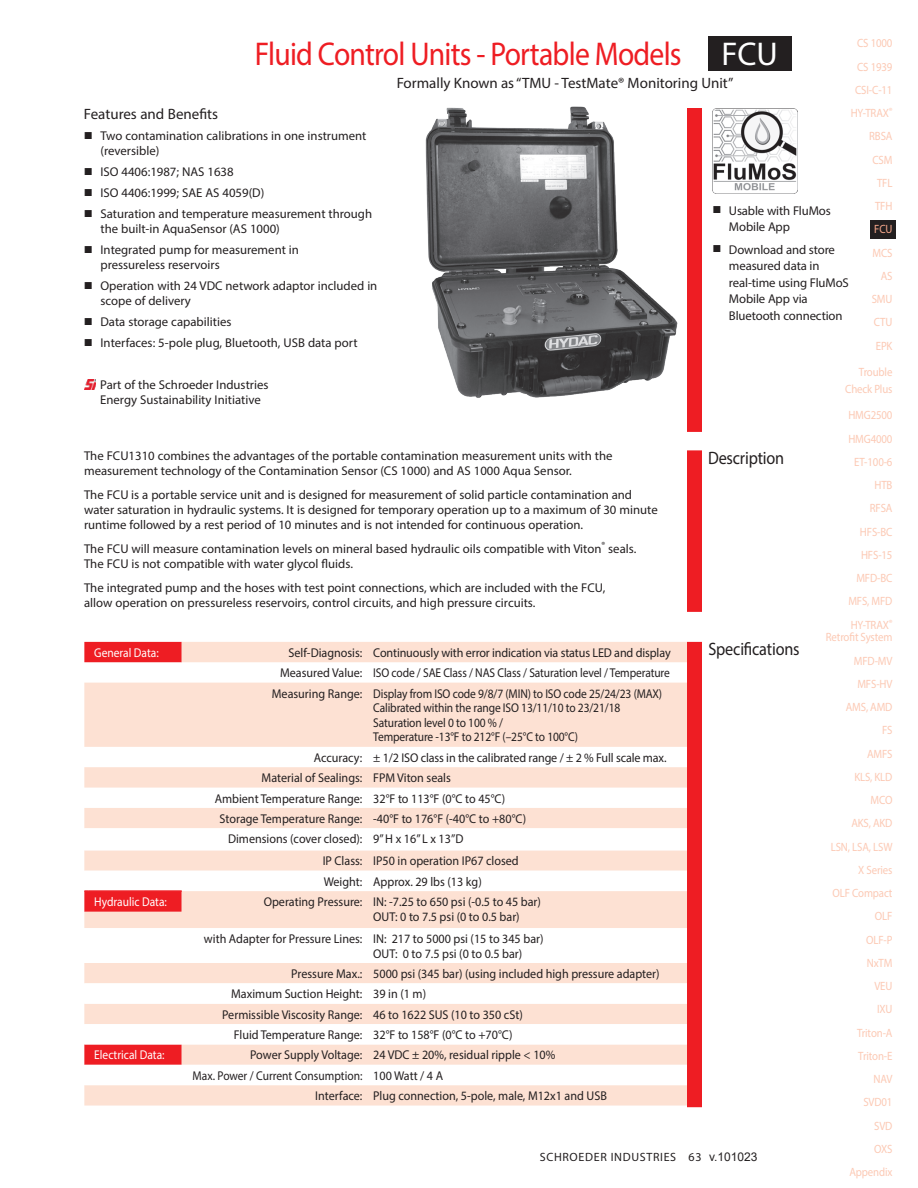
<style>
.page{position:relative;width:918px;height:1188px;background:#fff}
.page>*{position:absolute;margin:0;border:0;box-sizing:border-box;transform-origin:0 0}
.pageheadleftTOP{font:33px "Myriad Pro";letter-spacing:-.025em;color:#ee1d23;scale:.9 1}
.page_header_reversed{font:33px "Myriad Pro";color:#fff}
.Subhead_left{font:18px "Myriad Pro";letter-spacing:-.01em;color:#231f20;scale:.9 1}
.Subhead_right{font:18px "Myriad Pro";letter-spacing:-.01em;color:#231f20;scale:.9 1}
.bullet_text{font:15px "Myriad Pro";color:#231f20}
.body_text{font:12.75px/15px "Myriad Pro";color:#231f20}
.chart_text{font:12.75px/14.7px "Myriad Pro";color:#231f20;scale:.95 1}
.chart_text-2{font:12.75px/14.7px "Myriad Pro";color:#231f20;scale:.9 1}
.bullet_text-2{font:12.75px/15px "Myriad Pro";color:#231f20}
.chart_text-3{font:12.75px "Myriad Pro";color:#fff;scale:.9 1}
.t1{font:12px/23.2px "Myriad Pro";letter-spacing:-.01em;color:#fcc9b4;text-align:right;scale:.9 1}
.t2{font:12px "Myriad Pro";letter-spacing:.055em;color:#231f20}
.bullet_text-3{font:12px "Arial";color:#231f20}
.s1{font-family:"Arial";font-weight:700;font-size:15px}
</style>
<div class="page">
<div style="left:708px;top:37px;width:83px;height:34px;background:#231f20"></div>
<div style="left:871px;top:220px;width:25px;height:18px;background:#231f20"></div>
<svg style="left:84px;top:642px;width:603px;height:464px;fill:#fde1d3"></svg>
<svg style="left:84px;top:828px;width:603px;height:257px"></svg>
<svg style="left:84px;top:642px;width:98px;height:423px"></svg>
<hr style="left:89px;top:890px;width:93px;height:2px;background:#ee1d23">
<img style="left:712px;top:109px;width:85px;height:84px">
<img style="left:425px;top:106px;width:253px;height:292px">
<div style="left:687px;top:450px;width:15px;height:162px;background:#ee1d23"></div>
<div style="left:687px;top:642px;width:15px;height:465px;background:#ee1d23"></div>
<div style="left:687px;top:108px;width:15px;height:324px;background:#ee1d23"></div>
<svg style="left:85px;top:380px;width:11px;height:10px"></svg>
<p class="t1" style="left:851px;top:32px;width:48px">CS 1000<br>CS 1939<br>CSI-C-11<br>HY-TRAX<sup>®<br></sup>RBSA<br>CSM<br>TFL<br>TFH<br>FCU<br>MCS<br>AS<br>SMU<br>CTU<br>EPK</p>
<p class="t1" style="left:845px;top:363px;width:54px;line-height:17.2px">Trouble<br>Check Plus</p>
<p class="t1" style="left:848px;top:404px;width:51px">HMG2500<br>HMG4000<br>ET-100-6<br>HTB<br>RFSA<br>HFS-BC<br>HFS-15<br>MFD-BC<br>MFS, MFD<br>HY-TRAX<sup>®</sup></p>
<p class="t1" style="left:826px;top:626px;width:76px">Retrofit System<br>MFD-MV<br>MFS-HV<br>AMS, AMD<br>FS<br>AMFS<br>KLS, KLD<br>MCO<br>AKS, AKD<br>LSN, LSA, LSW<br>X Series<br>OLF Compact<br>OLF<br>OLF-P<br>NxTM<br>VEU<br>IXU<br>Triton-A<br>Triton-E<br>NAV<br>SVD01<br>SVD<br>OXS<br>Appendix</p>
<p class="pageheadleftTOP" style="left:255px;top:33px;width:476px">Fluid Control Units - Portable Models</p>
<p class="page_header_reversed" style="left:721px;top:33px;width:58px">FCU</p>
<p class="bullet_text" style="left:397px;top:74px;width:338px">Formally Known as “TMU - TestMate® Monitoring Unit”</p>
<p class="bullet_text" style="left:84px;top:105px;width:136px">Features and Benefits</p>
<p class="body_text" style="left:100px;top:128px;width:267px;text-indent:-17px"><span class="s1">■</span> Two contamination calibrations in one instrument (reversible)</p>
<p class="body_text" style="left:84px;top:164px;width:151px"><span class="s1">■</span> ISO 4406:1987; NAS 1638</p>
<p class="body_text" style="left:84px;top:185px;width:182px"><span class="s1">■</span> ISO 4406:1999; SAE AS 4059(D)</p>
<p class="body_text" style="left:100px;top:206px;width:273px;text-indent:-17px"><span class="s1">■</span> Saturation and temperature measurement through the built-in AquaSensor (AS 1000)</p>
<p class="body_text" style="left:100px;top:242px;width:200px;text-indent:-17px"><span class="s1">■</span> Integrated pump for measurement in pressureless reservoirs</p>
<p class="body_text" style="left:100px;top:278px;width:278px;text-indent:-17px"><span class="s1">■</span> Operation with 24 VDC network adaptor included in scope of delivery</p>
<p class="body_text" style="left:84px;top:314px;width:149px"><span class="s1">■</span> Data storage capabilities</p>
<p class="body_text" style="left:84px;top:335px;width:275px"><span class="s1">■</span> Interfaces: 5-pole plug, Bluetooth, USB data port</p>
<p class="body_text" style="left:729px;top:202px;width:103px;line-height:16.5px;text-indent:-16px"><span class="s1">■</span> Usable with FluMos<br>Mobile App</p>
<p class="body_text" style="left:729px;top:241px;width:121px;line-height:16.5px;text-indent:-16px"><span class="s1">■</span> Download and store measured data in real-time using FluMoS<br>Mobile App via<br>Bluetooth connection</p>
<p class="bullet_text-2" style="left:100px;top:377px;width:170px">Part of the Schroeder Industries<br>Energy Sustainability Initiative</p>
<p class="body_text" style="left:84px;top:448px;width:530px">The FCU1310 combines the advantages of the portable contamination measurement units with the measurement technology of the Contamination Sensor (CS 1000) and AS 1000 Aqua Sensor.</p>
<p class="body_text" style="left:84px;top:487px;width:575px">The FCU is a portable service unit and is designed for measurement of solid particle contamination and water saturation in hydraulic systems. It is designed for temporary operation up to a maximum of 30 minute runtime followed by a rest period of 10 minutes and is not intended for continuous operation.</p>
<p class="body_text" style="left:84px;top:541px;width:554px">The FCU will measure contamination levels on mineral based hydraulic oils compatible with Viton<sup>®</sup> seals.<br>The FCU is not compatible with water glycol fluids.</p>
<p class="body_text" style="left:84px;top:580px;width:523px">The integrated pump and the hoses with test point connections, which are included with the FCU, allow operation on pressureless reservoirs, control circuits, and high pressure circuits.</p>
<p class="chart_text-3" style="left:94px;top:645px;width:73px">General Data:</p>
<p class="chart_text" style="left:288px;top:645px;width:79px">Self-Diagnosis:</p>
<p class="chart_text" style="left:373px;top:645px;width:315px">Continuously with error indication via status LED and display</p>
<p class="chart_text" style="left:280px;top:665px;width:88px">Measured Value:</p>
<p class="chart_text-2" style="left:373px;top:665px;width:331px">ISO code / SAE Class / NAS Class / Saturation level / Temperature</p>
<p class="chart_text" style="left:272px;top:686px;width:97px">Measuring Range:</p>
<p class="chart_text-2" style="left:373px;top:686px;width:323px">Display from ISO code 9/8/7 (MIN) to ISO code 25/24/23 (MAX)<br>Calibrated within the range ISO 13/11/10 to 23/21/18<br>Saturation level 0 to 100 % /<br>Temperature -13°F to 212°F (–25°C to 100°C)</p>
<p class="chart_text" style="left:314px;top:750px;width:53px">Accuracy:</p>
<p class="chart_text" style="left:373px;top:750px;width:310px">± 1/2 ISO class in the calibrated range / ± 2 % Full scale max.</p>
<p class="chart_text" style="left:262px;top:770px;width:108px">Material of Sealings:</p>
<p class="chart_text" style="left:373px;top:770px;width:83px">FPM Viton seals</p>
<p class="chart_text" style="left:215px;top:791px;width:157px">Ambient Temperature Range:</p>
<p class="chart_text" style="left:373px;top:791px;width:141px">32°F to 113°F (0°C to 45°C)</p>
<p class="chart_text" style="left:220px;top:811px;width:152px">Storage Temperature Range:</p>
<p class="chart_text" style="left:373px;top:811px;width:162px">-40°F to 176°F (-40°C to +80°C)</p>
<p class="chart_text" style="left:228px;top:831px;width:143px">Dimensions (cover closed):</p>
<p class="chart_text" style="left:373px;top:831px;width:96px">9” H x 16” L x 13”D</p>
<p class="chart_text" style="left:323px;top:853px;width:43px">IP Class:</p>
<p class="chart_text" style="left:373px;top:853px;width:155px">IP50 in operation IP67 closed</p>
<p class="chart_text" style="left:324px;top:874px;width:42px">Weight:</p>
<p class="chart_text" style="left:373px;top:874px;width:116px">Approx. 29 lbs (13 kg)</p>
<p class="chart_text-3" style="left:94px;top:894px;width:82px">Hydraulic Data:</p>
<p class="chart_text" style="left:264px;top:894px;width:105px">Operating Pressure:</p>
<p class="chart_text" style="left:373px;top:894px;width:178px">IN: -7.25 to 650 psi (-0.5 to 45 bar)<br>OUT: 0 to 7.5 psi (0 to 0.5 bar)</p>
<p class="chart_text" style="left:204px;top:931px;width:168px">with Adapter for Pressure Lines:</p>
<p class="chart_text" style="left:373px;top:931px;width:181px">IN: 217 to 5000 psi (15 to 345 bar)<br>OUT: 0 to 7.5 psi (0 to 0.5 bar)</p>
<p class="chart_text" style="left:291px;top:966px;width:76px">Pressure Max.:</p>
<p class="chart_text" style="left:373px;top:966px;width:303px">5000 psi (345 bar) (using included high pressure adapter)</p>
<p class="chart_text" style="left:231px;top:987px;width:140px">Maximum Suction Height:</p>
<p class="chart_text" style="left:373px;top:987px;width:57px">39 in (1 m)</p>
<p class="chart_text" style="left:222px;top:1007px;width:149px">Permissible Viscosity Range:</p>
<p class="chart_text" style="left:373px;top:1007px;width:159px">46 to 1622 SUS (10 to 350 cSt)</p>
<p class="chart_text" style="left:234px;top:1027px;width:137px">Fluid Temperature Range:</p>
<p class="chart_text" style="left:373px;top:1027px;width:148px">32°F to 158°F (0°C to +70°C)</p>
<p class="chart_text-3" style="left:94px;top:1047px;width:80px">Electrical Data:</p>
<p class="chart_text" style="left:250px;top:1048px;width:120px">Power Supply Voltage:</p>
<p class="chart_text" style="left:373px;top:1048px;width:193px">24 VDC ± 20%, residual ripple &lt; 10%</p>
<p class="chart_text-2" style="left:193px;top:1068px;width:190px">Max. Power / Current Consumption:</p>
<p class="chart_text" style="left:373px;top:1068px;width:75px">100 Watt / 4 A</p>
<p class="chart_text" style="left:315px;top:1088px;width:51px">Interface:</p>
<p class="chart_text" style="left:373px;top:1088px;width:247px">Plug connection, 5-pole, male, M12x1 and USB</p>
<p class="Subhead_right" style="left:708px;top:447px;width:86px">Description</p>
<p class="Subhead_left" style="left:708px;top:638px;width:103px">Specifications</p>
<p class="bullet_text-3" style="left:709px;top:1148px;width:50px">v.101023</p>
<p class="t2" style="left:540px;top:1150px;width:163px">SCHROEDER INDUSTRIES 63</p>
</div>
